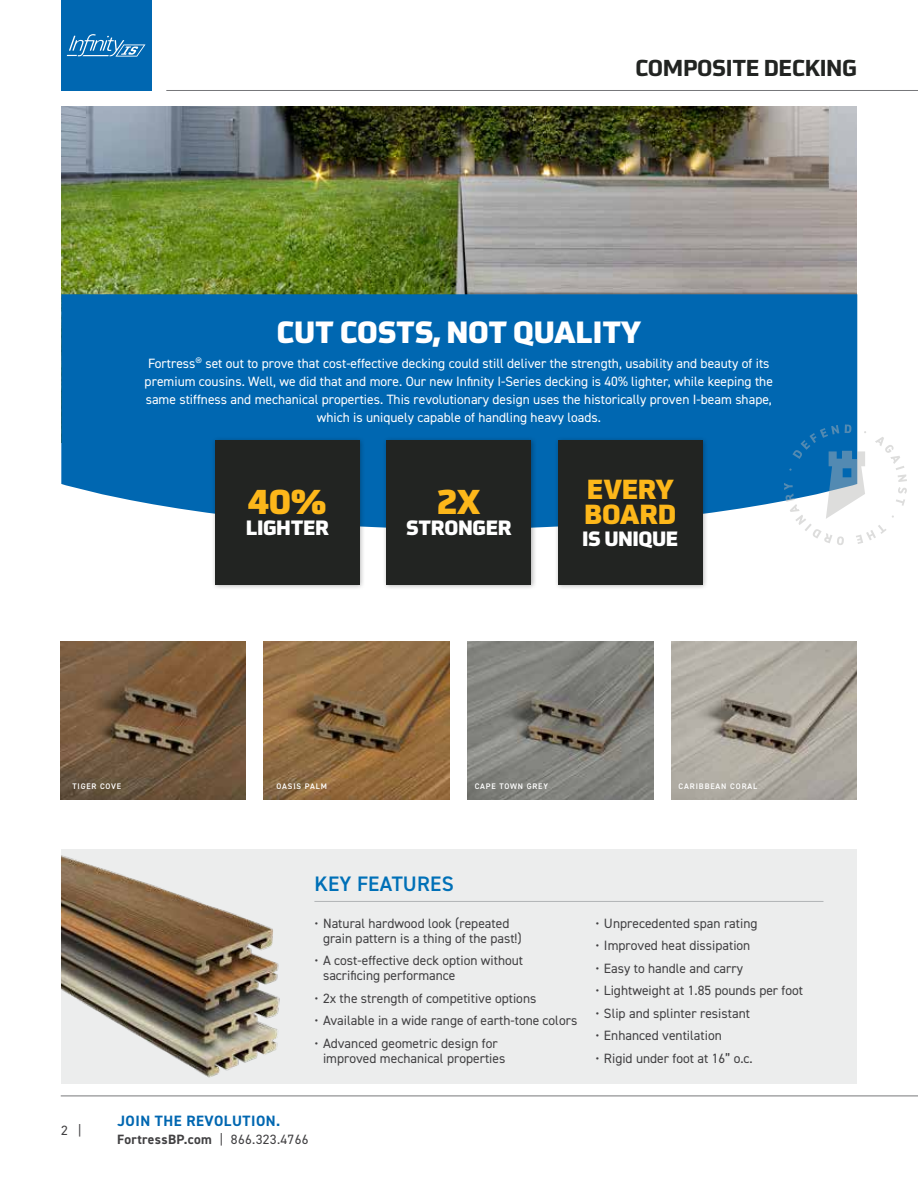
<style>
.page{position:relative;width:918px;height:1188px;background:#fff}
.page>*{position:absolute;margin:0;border:0;box-sizing:border-box;transform-origin:0 0}
.t1{font:900 33.75px "Utility Pro";color:#fdb71a}
.t2{font:900 30px "Utility Pro";letter-spacing:-.005em;color:#fff}
.t3{font:900 27px/25.2px "Utility Pro";letter-spacing:-.01em;color:#fdb71a}
.t4{font:700 22.5px "Utility Pro";letter-spacing:-.015em;color:#222422}
.t5{font:600 21px "DIN2014";letter-spacing:.01em;color:#0070b7}
.t6{font:900 20.25px "Utility Pro";letter-spacing:-.02em;color:#fff}
.t7{font:700 15px "DIN2014";letter-spacing:.035em;color:#0067b1}
.t8{font:13.5px/15px "DIN2014";color:#414042}
.t9{font:13.5px/18px "DIN2014";color:#fff;text-align:center}
.t10{font:700 13.5px "DIN2014";letter-spacing:.025em;color:#414042}
.t11{font:600 8.1px "DIN2014";letter-spacing:.1em;color:#fff}
.s1{font-weight:400}
</style>
<div class="page">
<hr style="left:61px;top:1096px;width:857px;height:1px;background:#77787b">
<div style="left:61px;top:0;width:90px;height:91px;background:#0067b1"></div>
<hr style="left:166px;top:90px;width:752px;height:1px;background:#77787b">
<svg style="left:67px;top:34px;width:79px;height:23px"></svg>
<img style="left:61px;top:107px;width:796px;height:187px">
<div style="left:61px;top:294px;width:796px;height:234px;background:#0067b1"></div>
<svg style="left:784px;top:425px;width:123px;height:120px"></svg>
<div style="left:211px;top:436px;width:155px;height:154px;background:#000;opacity:.3"></div>
<div style="left:215px;top:440px;width:145px;height:144px;background:#222422"></div>
<div style="left:383px;top:436px;width:154px;height:154px;background:#000;opacity:.3"></div>
<div style="left:387px;top:440px;width:144px;height:144px;background:#222422"></div>
<div style="left:554px;top:436px;width:155px;height:154px;background:#000;opacity:.3"></div>
<div style="left:558px;top:440px;width:144px;height:144px;background:#222422"></div>
<img style="left:61px;top:641px;width:185px;height:159px">
<img style="left:264px;top:641px;width:185px;height:159px">
<img style="left:671px;top:642px;width:186px;height:158px">
<img style="left:467px;top:641px;width:186px;height:159px">
<div style="left:61px;top:850px;width:796px;height:234px;background:#eceded"></div>
<img style="left:61px;top:855px;width:219px;height:223px">
<hr style="left:314px;top:901px;width:509px;height:1px;background:#b1b4b6">
<h3 class="t4" style="left:635px;top:49px;width:223px">COMPOSITE DECKING</h3>
<h2 class="t2" style="left:277px;top:305px;width:366px">CUT COSTS, NOT QUALITY</h2>
<p class="t9" style="left:145px;top:354px;width:630px">Fortress<sup>®</sup> set out to prove that cost-effective decking could still deliver the strength, usability and beauty of its premium cousins. Well, we did that and more. Our new Infinity I-Series decking is 40% lighter, while keeping the same stiffness and mechanical properties. This revolutionary design uses the historically proven I-beam shape, which is uniquely capable of handling heavy loads.</p>
<h1 class="t1" style="left:248px;top:472px;width:80px">40%</h1>
<h3 class="t6" style="left:246px;top:510px;width:85px">LIGHTER</h3>
<h1 class="t1" style="left:437px;top:472px;width:45px">2X</h1>
<h3 class="t6" style="left:406px;top:510px;width:107px">STRONGER</h3>
<h3 class="t3" style="left:584px;top:473px;width:93px">EVERY<br>BOARD</h3>
<h3 class="t6" style="left:582px;top:520px;width:98px">IS UNIQUE</h3>
<p class="t11" style="left:72px;top:781px;width:50px">TIGER COVE</p>
<p class="t11" style="left:276px;top:781px;width:52px">OASIS PALM</p>
<p class="t11" style="left:475px;top:781px;width:75px">CAPE TOWN GREY</p>
<p class="t11" style="left:679px;top:781px;width:80px">CARIBBEAN CORAL</p>
<p class="t8" style="left:61px;top:1123px;width:22px">2 |</p>
<h3 class="t5" style="left:315px;top:870px;width:141px">KEY FEATURES</h3>
<p class="t8" style="left:323px;top:915px;width:200px;text-indent:-9px">• Natural hardwood look (repeated grain pattern is a thing of the past!)</p>
<p class="t8" style="left:323px;top:953px;width:202px;text-indent:-9px">• A cost-effective deck option without sacrificing performance</p>
<p class="t8" style="left:314px;top:990px;width:223px">• 2x the strength of competitive options</p>
<p class="t8" style="left:314px;top:1013px;width:264px">• Available in a wide range of earth-tone colors</p>
<p class="t8" style="left:323px;top:1035px;width:184px;text-indent:-9px">• Advanced geometric design for improved mechanical properties</p>
<p class="t8" style="left:595px;top:915px;width:164px">• Unprecedented span rating</p>
<p class="t8" style="left:595px;top:938px;width:157px">• Improved heat dissipation</p>
<p class="t8" style="left:595px;top:960px;width:149px">• Easy to handle and carry</p>
<p class="t8" style="left:595px;top:983px;width:209px">• Lightweight at 1.85 pounds per foot</p>
<p class="t8" style="left:595px;top:1005px;width:156px">• Slip and splinter resistant</p>
<p class="t8" style="left:595px;top:1028px;width:128px">• Enhanced ventilation</p>
<p class="t8" style="left:595px;top:1051px;width:159px">• Rigid under foot at 16” o.c.</p>
<p class="t7" style="left:117px;top:1111px;width:165px">JOIN THE REVOLUTION.</p>
<p class="t10" style="left:117px;top:1131px;width:193px">FortressBP.com <span class="s1">| 866.323.4766</span></p>
</div>
